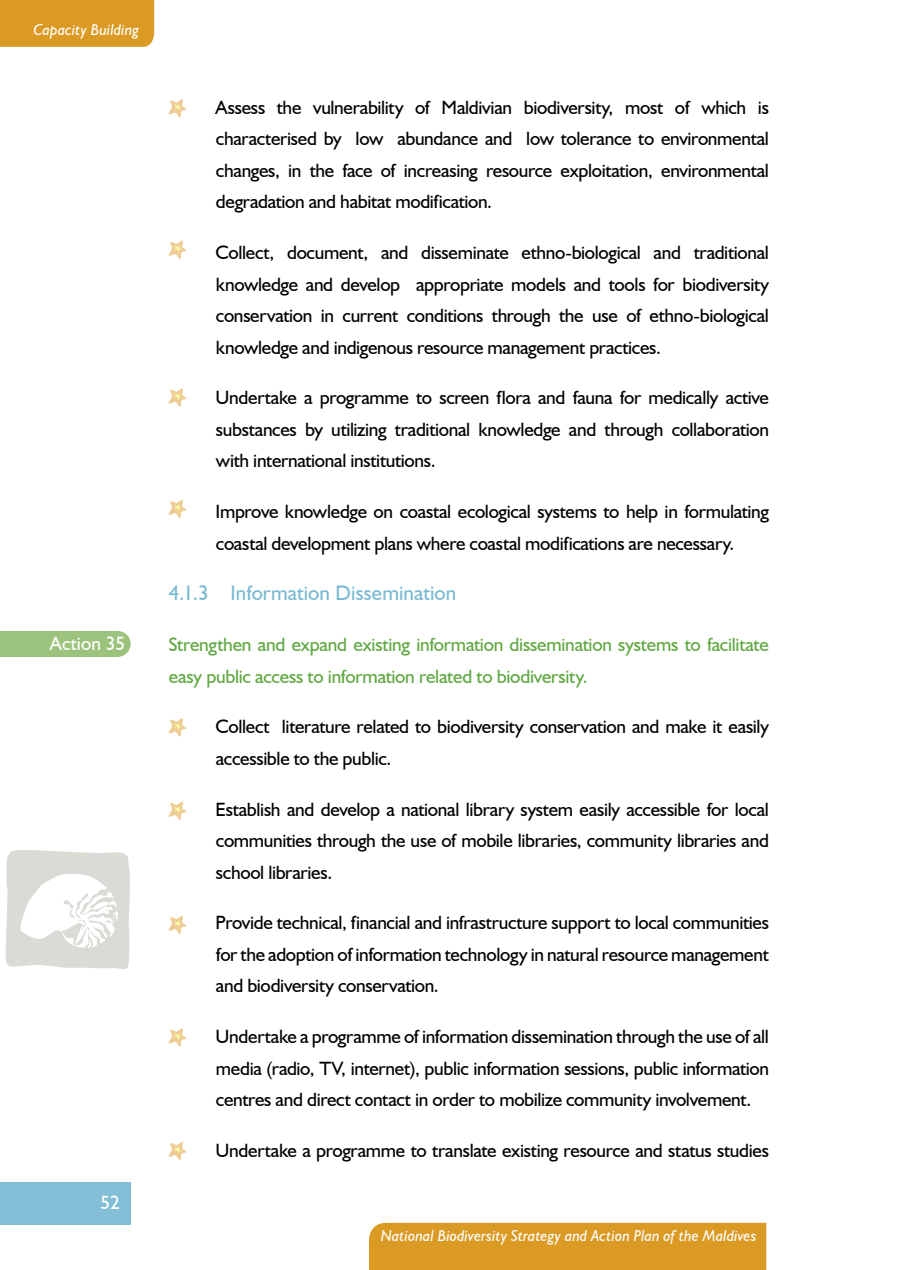
<style>
.page{position:relative;width:898px;height:1270px;background:#fff}
.page>*{position:absolute;margin:0;border:0;box-sizing:border-box;transform-origin:0 0}
.t1{font:21px "Humanist 521 BT";letter-spacing:.005em;color:#79bad3}
.t2{font:19.25px/31.5px "Humanist 521 BT";letter-spacing:-.015em;color:#000;text-align:justify}
.t3{font:19.25px/31.5px "Humanist 521 BT";letter-spacing:-.015em;color:#5fa841}
.t4{font:19.25px "Humanist 521 BT";color:#fff}
.t5{font:italic 15.75px "Humanist 521 BT";letter-spacing:.005em;color:#fff}
</style>
<div class="page">
<div style="left:369px;top:1223px;width:397px;height:47px;background:#da9a23"></div>
<div style="left:0;top:1182px;width:131px;height:43px;background:#82bed5"></div>
<div style="left:105px;top:631px;width:26px;height:26px;background:#9bc37e;border-radius:50%"></div>
<div style="left:0;top:631px;width:118px;height:26px;background:#9bc37e"></div>
<div style="left:0;top:0;width:155px;height:47px;background:#da9a23"></div>
<svg style="left:5px;top:850px;width:125px;height:119px"></svg>
<svg style="left:168px;top:99px;width:19px;height:19px"></svg>
<svg style="left:168px;top:240px;width:19px;height:19px"></svg>
<svg style="left:168px;top:388px;width:19px;height:19px"></svg>
<svg style="left:168px;top:499px;width:19px;height:19px"></svg>
<svg style="left:168px;top:718px;width:19px;height:19px"></svg>
<svg style="left:168px;top:801px;width:19px;height:19px"></svg>
<svg style="left:168px;top:915px;width:19px;height:19px"></svg>
<svg style="left:168px;top:1028px;width:19px;height:19px"></svg>
<svg style="left:168px;top:1141px;width:19px;height:19px"></svg>
<p class="t5" style="left:33px;top:20px;width:107px">Capacity Building</p>
<p class="t4" style="left:50px;top:631px;width:77px">Action 35</p>
<p class="t4" style="left:101px;top:1191px;width:21px">52</p>
<p class="t2" style="left:216px;top:91px;width:555px">Assess the vulnerability of Maldivian biodiversity, most of which is characterised by low abundance and low tolerance to environmental changes, in the face of increasing resource exploitation, environmental degradation and habitat modification.</p>
<p class="t2" style="left:216px;top:236px;width:555px">Collect, document, and disseminate ethno-biological and traditional knowledge and develop appropriate models and tools for biodiversity conservation in current conditions through the use of ethno-biological knowledge and indigenous resource management practices.</p>
<p class="t2" style="left:216px;top:382px;width:555px">Undertake a programme to screen flora and fauna for medically active substances by utilizing traditional knowledge and through collaboration with international institutions.</p>
<p class="t2" style="left:216px;top:495px;width:555px">Improve knowledge on coastal ecological systems to help in formulating coastal development plans where coastal modifications are necessary.</p>
<p class="t1" style="left:169px;top:580px;width:289px">4.1.3 Information Dissemination</p>
<p class="t3" style="left:169px;top:628px;width:602px">Strengthen and expand existing information dissemination systems to facilitate easy public access to information related to biodiversity.</p>
<p class="t2" style="left:216px;top:711px;width:555px">Collect literature related to biodiversity conservation and make it easily accessible to the public.</p>
<p class="t2" style="left:216px;top:793px;width:555px">Establish and develop a national library system easily accessible for local communities through the use of mobile libraries, community libraries and school libraries.</p>
<p class="t2" style="left:216px;top:907px;width:555px">Provide technical, financial and infrastructure support to local communities for the adoption of information technology in natural resource management and biodiversity conservation.</p>
<p class="t2" style="left:216px;top:1020px;width:555px">Undertake a programme of information dissemination through the use of all media (radio, TV, internet), public information sessions, public information centres and direct contact in order to mobilize community involvement.</p>
<p class="t2" style="left:216px;top:1134px;width:555px">Undertake a programme to translate existing resource and status studies</p>
<p class="t5" style="left:381px;top:1226px;width:377px">National Biodiversity Strategy and Action Plan of the Maldives</p>
</div>
